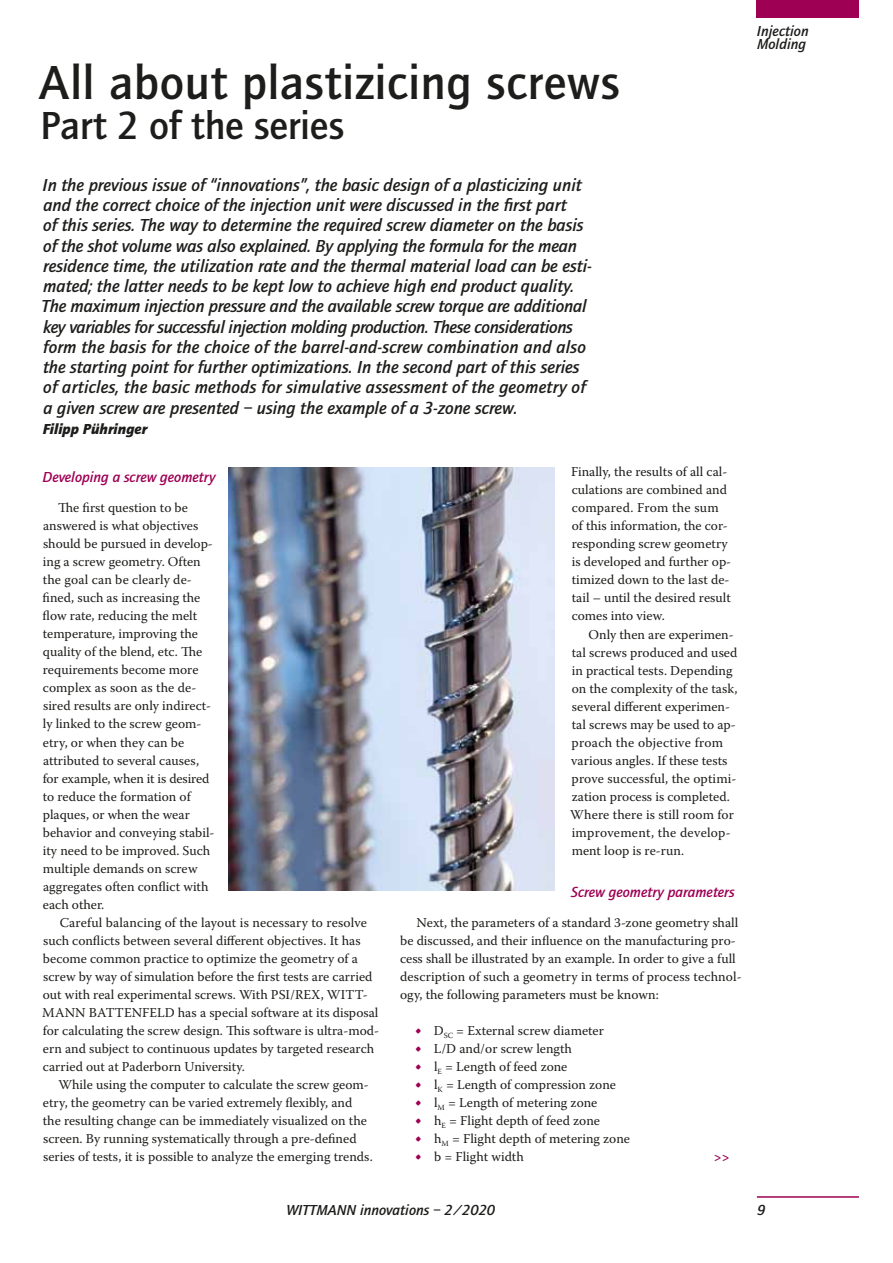
<style>
.page{position:relative;width:893px;height:1263px;background:#fff}
.page>*{position:absolute;margin:0;border:0;box-sizing:border-box;transform-origin:0 0}
.t1{font:500 49.5px "Quay Sans";letter-spacing:.01em;color:#1d1d1b}
.t2{font:500 40.5px "Quay Sans";letter-spacing:-.005em;color:#1d1d1b}
.t3{font:italic 500 18px/20.2px "Quay Sans";color:#1d1d1b}
.t4{font:italic 500 15px "Quay Sans";color:#9e0054}
.t5{font:italic 500 15px/13.5px "Quay Sans";color:#1d1d1b}
.t6{font:italic 900 15px "Quay Sans";color:#1d1d1b}
.t7{font:13.5px/18px "Warnock Pro";color:#1d1d1b}
.t8{font:700 13.5px "Warnock Pro";color:#9e0054}
.s1{font-size:18px;color:#9e0054}
</style>
<div class="page">
<div style="left:757px;top:0;width:102px;height:18px;background:#9e0054"></div>
<hr style="left:757px;top:1196px;width:102px;height:2px;background:#9e0054">
<img style="left:229px;top:467px;width:325px;height:424px">
<h1 class="t1" style="left:39px;top:55px;width:582px">All about plastizicing screws</h1>
<h2 class="t2" style="left:40px;top:103px;width:305px">Part 2 of the series</h2>
<p class="t3" style="left:42px;top:175px;width:552px">In the previous issue of “innovations”, the basic design of a plasticizing unit and the correct choice of the injection unit were discussed in the first part<br>of this series. The way to determine the required screw diameter on the basis of the shot volume was also explained. By applying the formula for the mean residence time, the utilization rate and the thermal material load can be esti&shy;mated; the latter needs to be kept low to achieve high end product quality.<br>The maximum injection pressure and the available screw torque are additional key variables for successful injection molding production. These considerations form the basis for the choice of the barrel-and-screw combination and also the starting point for further optimizations. In the second part of this series of articles, the basic methods for simulative assessment of the geometry of a given screw are presented – using the example of a 3-zone screw.</p>
<p class="t6" style="left:43px;top:420px;width:106px">Filipp Pühringer</p>
<p class="t4" style="left:43px;top:469px;width:174px">Developing a screw geometry</p>
<p class="t7" style="left:43px;top:498px;width:173px;text-indent:16px">The first question to be answered is what objectives should be pursued in develop&shy;ing a screw geometry. Often the goal can be clearly de&shy;fined, such as increasing the flow rate, reducing the melt temperature, improving the quality of the blend, etc. The requirements become more complex as soon as the de&shy;sired results are only indirect&shy;ly linked to the screw geom&shy;etry, or when they can be attributed to several causes, for example, when it is desired to reduce the formation of plaques, or when the wear behavior and conveying stabil&shy;ity need to be improved. Such multiple demands on screw aggregates often conflict with each other.</p>
<p class="t7" style="left:42px;top:913px;width:338px;text-indent:17px">Careful balancing of the layout is necessary to resolve such conflicts between several different objectives. It has become common practice to optimize the geometry of a screw by way of simulation before the first tests are carried out with real experimental screws. With PSI/REX, WITT-MANN BATTENFELD has a special software at its disposal for calculating the screw design. This software is ultra-mod&shy;ern and subject to continuous updates by targeted research carried out at Paderborn University.</p>
<p class="t7" style="left:43px;top:1075px;width:332px;text-indent:16px">While using the computer to calculate the screw geom&shy;etry, the geometry can be varied extremely flexibly, and the resulting change can be immediately visualized on the screen. By running systematically through a pre-defined series of tests, it is possible to analyze the emerging trends.</p>
<p class="t7" style="left:571px;top:463px;width:161px">Finally, the results of all cal&shy;culations are combined and compared. From the sum of this information, the cor&shy;responding screw geometry is developed and further op&shy;timized down to the last de&shy;tail – until the desired result comes into view.</p>
<p class="t7" style="left:570px;top:625px;width:169px;text-indent:18px">Only then are experimen&shy;tal screws produced and used in practical tests. Depending on the complexity of the task, several different experimen&shy;tal screws may be used to ap&shy;proach the objective from various angles. If these tests prove successful, the optimi&shy;zation process is completed.<br>Where there is still room for improvement, the develop&shy;ment loop is re-run.</p>
<p class="t4" style="left:571px;top:883px;width:165px">Screw geometry parameters</p>
<p class="t7" style="left:400px;top:913px;width:343px;text-indent:17px">Next, the parameters of a standard 3-zone geometry shall be discussed, and their influence on the manufacturing pro&shy;cess shall be illustrated by an example. In order to give a full description of such a geometry in terms of process technol&shy;ogy, the following parameters must be known:</p>
<p class="t7" style="left:415px;top:1021px;width:191px"><span class="s1">•</span> D<sub>SC</sub> = External screw diameter</p>
<p class="t7" style="left:415px;top:1039px;width:159px"><span class="s1">•</span> L/D and/or screw length</p>
<p class="t7" style="left:415px;top:1057px;width:154px"><span class="s1">•</span> l<sub>E</sub> = Length of feed zone</p>
<p class="t7" style="left:415px;top:1075px;width:203px"><span class="s1">•</span> l<sub>K</sub> = Length of compression zone</p>
<p class="t7" style="left:415px;top:1093px;width:184px"><span class="s1">•</span> l<sub>M</sub> = Length of metering zone</p>
<p class="t7" style="left:415px;top:1111px;width:187px"><span class="s1">•</span> h<sub>E</sub> = Flight depth of feed zone</p>
<p class="t7" style="left:415px;top:1129px;width:217px"><span class="s1">•</span> h<sub>M</sub> = Flight depth of metering zone</p>
<p class="t7" style="left:415px;top:1147px;width:111px"><span class="s1">•</span> b = Flight width</p>
<p class="t8" style="left:714px;top:1148px;width:17px">&gt;&gt;</p>
<p class="t5" style="left:757px;top:24px;width:53px">Injection<br>Molding</p>
<p class="t5" style="left:286px;top:1203px;width:210px">WITTMANN innovations – 2/2020</p>
<p class="t5" style="left:757px;top:1203px;width:10px">9</p>
</div>
